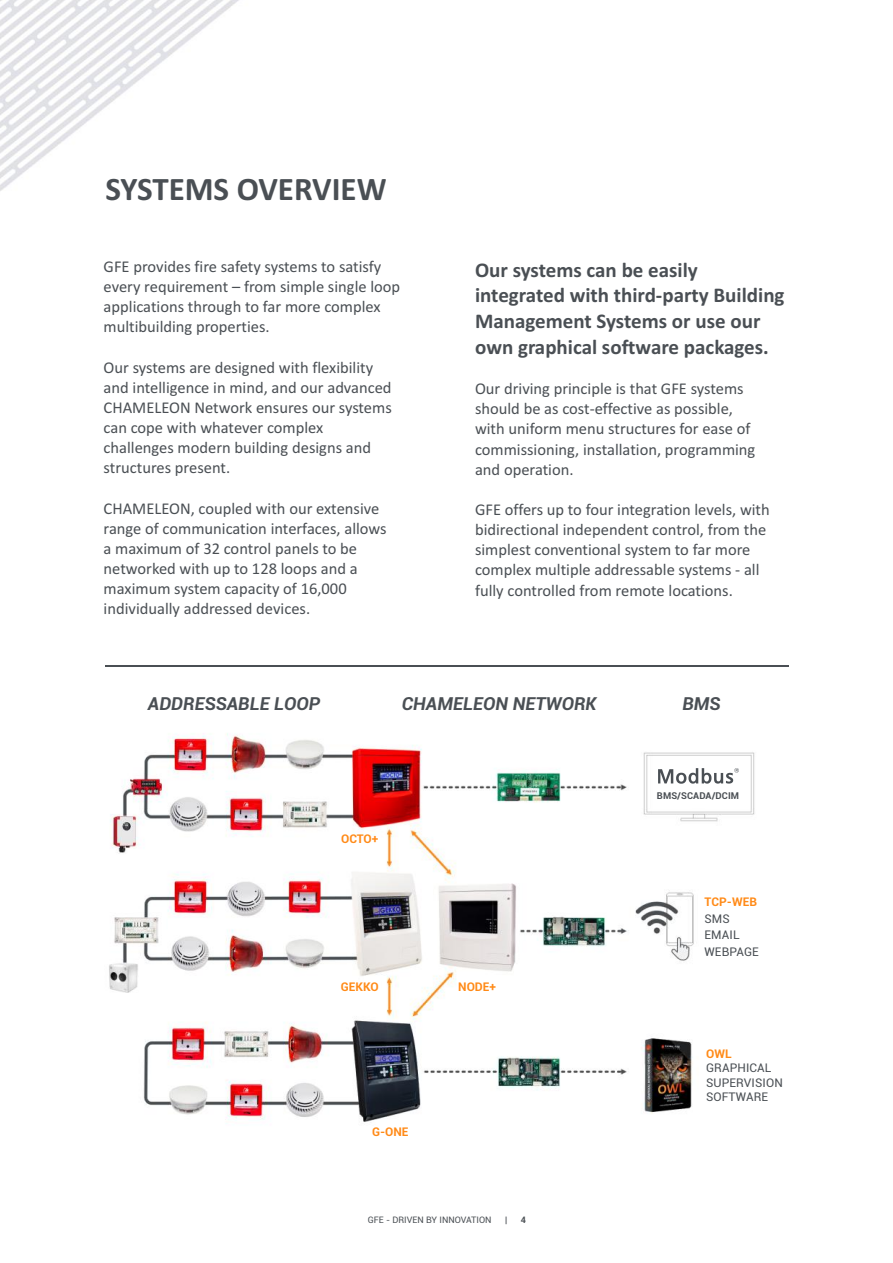
<style>
.page{position:relative;width:893px;height:1263px;background:#fff}
.page>*{position:absolute;margin:0;border:0;box-sizing:border-box;transform-origin:0 0}
.t1{font:700 33px "Calibri";color:#4a4f54}
.t2{font:700 21px/25.7px "Calibri";color:#4a4f54}
.t3{font:italic 700 18px "Roboto";color:#4a4f54}
.t4{font:16.5px/20.1px "Calibri";color:#4a4f54}
.t5{font:12px/17px "Roboto";letter-spacing:.01em;color:#4a4f54}
.t6{font:700 12px "Roboto";color:#ff8a17}
.t7{font:700 9.45px "Roboto";letter-spacing:.01em;color:#4a4f54}
.t8{font:9px "Roboto";color:#4a4f54}
.t9{font:700 9px "Roboto";color:#4a4f54}
</style>
<div class="page">
<img style="left:0;top:0;width:789px;height:1122px">
<svg style="left:658px;top:768px;width:81px;height:16px"></svg>
<hr style="left:105px;top:665px;width:683px;height:2px;background:#4a4f54">
<h1 class="t1" style="left:105px;top:175px;width:283px">SYSTEMS OVERVIEW</h1>
<p class="t4" style="left:104px;top:258px;width:298px">GFE provides fire safety systems to satisfy every requirement – from simple single loop applications through to far more complex multibuilding properties.</p>
<p class="t4" style="left:104px;top:358px;width:290px">Our systems are designed with flexibility and intelligence in mind, and our advanced CHAMELEON Network ensures our systems can cope with whatever complex challenges modern building designs and structures present.</p>
<p class="t4" style="left:104px;top:499px;width:284px">CHAMELEON, coupled with our extensive range of communication interfaces, allows a maximum of 32 control panels to be networked with up to 128 loops and a maximum system capacity of 16,000 individually addressed devices.</p>
<p class="t2" style="left:475px;top:259px;width:311px">Our systems can be easily integrated with third-party Building<br>Management Systems or use our own graphical software packages.</p>
<p class="t4" style="left:475px;top:380px;width:282px">Our driving principle is that GFE systems should be as cost-effective as possible, with uniform menu structures for ease of commissioning, installation, programming and operation.</p>
<p class="t4" style="left:475px;top:501px;width:296px">GFE offers up to four integration levels, with bidirectional independent control, from the simplest conventional system to far more complex multiple addressable systems - all fully controlled from remote locations.</p>
<p class="t3" style="left:148px;top:697px;width:174px">ADDRESSABLE LOOP</p>
<p class="t3" style="left:402px;top:697px;width:196px">CHAMELEON NETWORK</p>
<p class="t3" style="left:682px;top:697px;width:40px">BMS</p>
<p class="t6" style="left:341px;top:834px;width:39px">OCTO+</p>
<p class="t6" style="left:341px;top:982px;width:40px">GEKKO</p>
<p class="t6" style="left:458px;top:982px;width:39px">NODE+</p>
<p class="t6" style="left:372px;top:1127px;width:38px">G-ONE</p>
<p class="t8" style="left:368px;top:1217px;width:125px">GFE - DRIVEN BY INNOVATION</p>
<p class="t8" style="left:505px;top:1217px;width:4px">|</p>
<p class="t9" style="left:521px;top:1217px;width:7px">4</p>
<p class="t7" style="left:657px;top:792px;width:84px">BMS/SCADA/DCIM</p>
<p class="t6" style="left:704px;top:896px;width:54px">TCP-WEB</p>
<p class="t5" style="left:704px;top:911px;width:56px">SMS<br>EMAIL<br>WEBPAGE</p>
<p class="t6" style="left:706px;top:1049px;width:27px">OWL</p>
<p class="t5" style="left:706px;top:1062px;width:78px;line-height:14.4px">GRAPHICAL<br>SUPERVISION<br>SOFTWARE</p>
</div>
